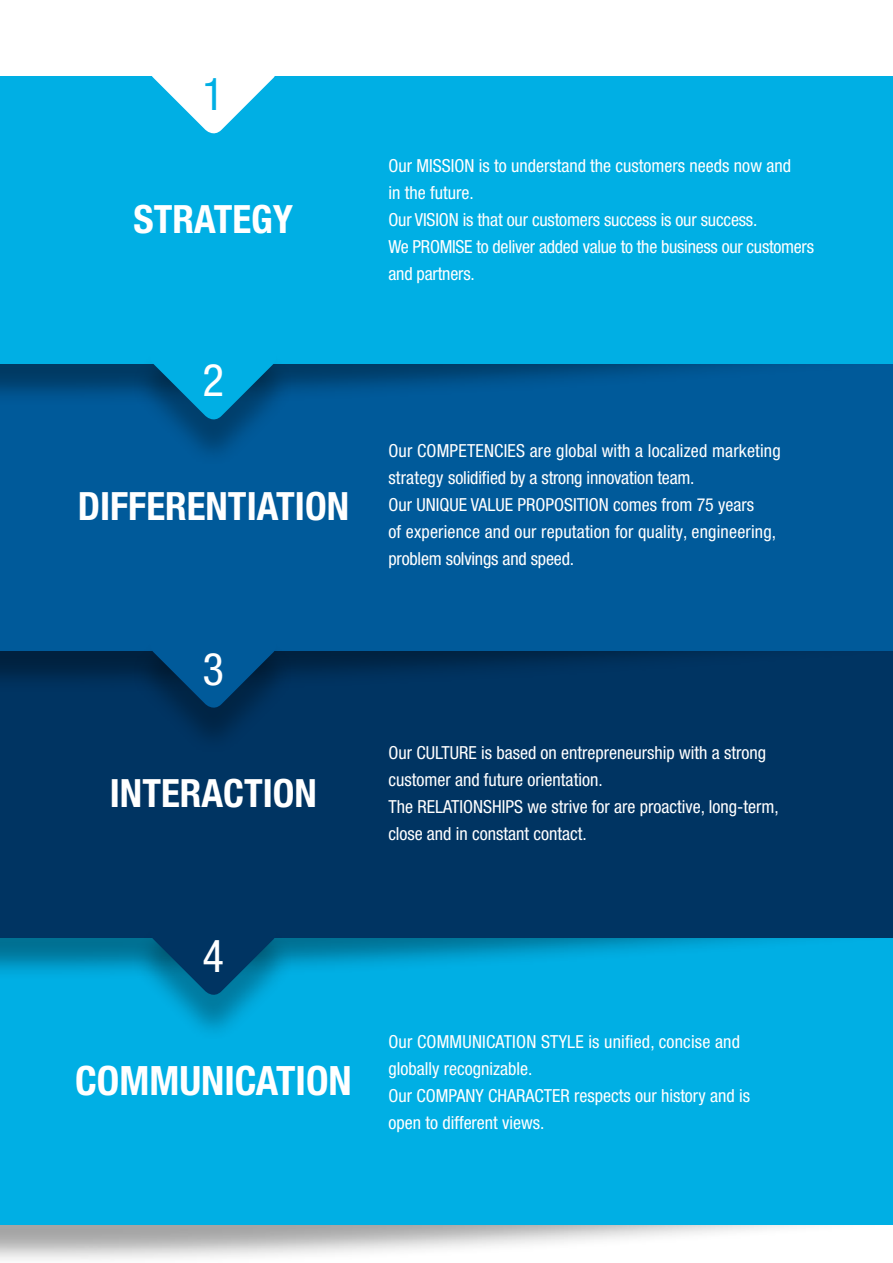
<style>
.page{position:relative;width:893px;height:1263px;background:#fff}
.page>*{position:absolute;margin:0;border:0;box-sizing:border-box;transform-origin:0 0}
.t1{font:condensed 45px "Helvetica Neue LT Pro";color:#fff}
.t2{font:condensed 45px "Helvetica Neue LT Pro";color:#00afe4}
.t3{font:700 condensed 40.5px "Helvetica Neue LT Pro";color:#fff}
.t4{font:700 condensed 39px "Helvetica Neue LT Pro";color:#fff}
.t5{font:condensed 18px/27px "Helvetica Neue LT Pro";color:#fff}
</style>
<div class="page">
<div style="left:0;top:943px;width:893px;height:320px;background:#000;opacity:.36"></div>
<div style="left:0;top:938px;width:893px;height:287px;background:#00afe4"></div>
<div style="left:0;top:656px;width:893px;height:325px;background:#000;opacity:.36"></div>
<div style="left:0;top:651px;width:893px;height:287px;background:#003462"></div>
<div style="left:0;top:369px;width:893px;height:325px;background:#000;opacity:.36"></div>
<div style="left:0;top:364px;width:893px;height:287px;background:#005a9a"></div>
<div style="left:0;top:82px;width:893px;height:325px;background:#000;opacity:.36"></div>
<div style="left:0;top:77px;width:893px;height:287px;background:#00afe4"></div>
<svg style="left:145px;top:76px;width:137px;height:58px"></svg>
<div style="left:132px;top:304px;width:163px;height:163px;background:#000;opacity:.3"></div>
<svg style="left:145px;top:304px;width:137px;height:120px"></svg>
<div style="left:132px;top:592px;width:163px;height:163px;background:#000;opacity:.3"></div>
<svg style="left:145px;top:592px;width:137px;height:120px"></svg>
<div style="left:132px;top:879px;width:163px;height:164px;background:#000;opacity:.3"></div>
<svg style="left:145px;top:879px;width:137px;height:120px"></svg>
<h1 class="t2" style="left:203px;top:68px;width:23px">1</h1>
<h3 class="t4" style="left:134px;top:196px;width:161px">STRATEGY</h3>
<h1 class="t1" style="left:203px;top:354px;width:23px">2</h1>
<h3 class="t4" style="left:78px;top:483px;width:273px">DIFFERENTIATION</h3>
<h1 class="t1" style="left:203px;top:642px;width:23px">3</h1>
<h3 class="t4" style="left:110px;top:770px;width:209px">INTERACTION</h3>
<p class="t5" style="left:388px;top:152px;width:427px">Our MISSION is to understand the customers needs now and<br>in the future.<br>Our VISION is that our customers success is our success.<br>We PROMISE to deliver added value to the business our customers and partners.</p>
<p class="t5" style="left:388px;top:437px;width:394px">Our COMPETENCIES are global with a localized marketing strategy solidified by a strong innovation team.<br>Our UNIQUE VALUE PROPOSITION comes from 75 years<br>of experience and our reputation for quality, engineering, problem solvings and speed.</p>
<p class="t5" style="left:388px;top:739px;width:392px">Our CULTURE is based on entrepreneurship with a strong customer and future orientation.<br>The RELATIONSHIPS we strive for are proactive, long-term, close and in constant contact.</p>
<h1 class="t1" style="left:203px;top:929px;width:23px">4</h1>
<h2 class="t3" style="left:75px;top:1056px;width:278px">COMMUNICATION</h2>
<p class="t5" style="left:388px;top:1028px;width:363px">Our COMMUNICATION STYLE is unified, concise and globally recognizable.<br>Our COMPANY CHARACTER respects our history and is open to different views.</p>
</div>
